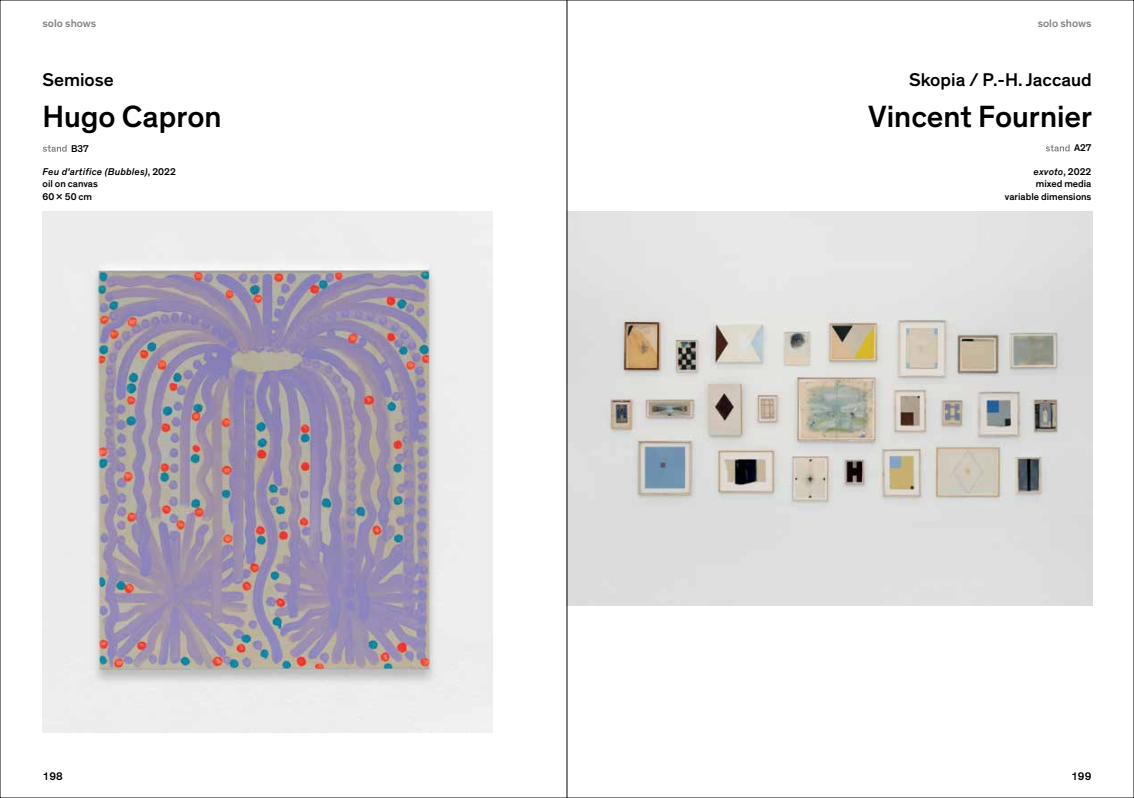
<style>
.page{position:relative;width:1134px;height:798px;background:#fff}
.page>*{position:absolute;margin:0;border:0;box-sizing:border-box;transform-origin:0 0}
.t1{font:500 31.25px "Theinhardt";color:#000}
.t2{font:500 18.75px "Theinhardt";color:#000}
.t3{font:500 11.25px "Theinhardt";color:#808285}
.t4{font:500 11.25px "Theinhardt";color:#000}
.t5{font:500 10px/12.5px "Theinhardt";color:#000}
.s1{font-style:italic}
</style>
<div class="page">
<img style="left:43px;top:211px;width:450px;height:520px">
<svg style="left:43px;top:145px;width:24px;height:7px"></svg>
<img style="left:568px;top:211px;width:524px;height:394px">
<svg style="left:1046px;top:144px;width:24px;height:7px"></svg>
<hr style="left:567px;top:0;width:1px;height:797px;background:#000">
<p class="t3" style="left:43px;top:16px;width:55px">solo shows</p>
<p class="t3" style="left:1038px;top:16px;width:55px">solo shows</p>
<h2 class="t2" style="left:43px;top:68px;width:73px">Semiose</h2>
<h1 class="t1" style="left:43px;top:98px;width:181px">Hugo Capron</h1>
<p class="t5" style="left:43px;top:165px;width:135px"><span class="s1">Feu d'artifice (Bubbles)</span>, 2022 oil on canvas<br>60 x 50 cm</p>
<p class="t5" style="left:71px;top:142px;width:19px">B37</p>
<h2 class="t2" style="left:909px;top:68px;width:184px">Skopia / P.-H. Jaccaud</h2>
<h1 class="t1" style="left:868px;top:98px;width:226px">Vincent Fournier</h1>
<p class="t5" style="left:1074px;top:142px;width:19px">A27</p>
<p class="t5" style="left:1005px;top:165px;width:88px;text-align:right"><span class="s1">exvoto</span>, 2022 mixed media variable dimensions</p>
<p class="t4" style="left:43px;top:769px;width:22px">198</p>
<p class="t4" style="left:1071px;top:769px;width:22px">199</p>
</div>
